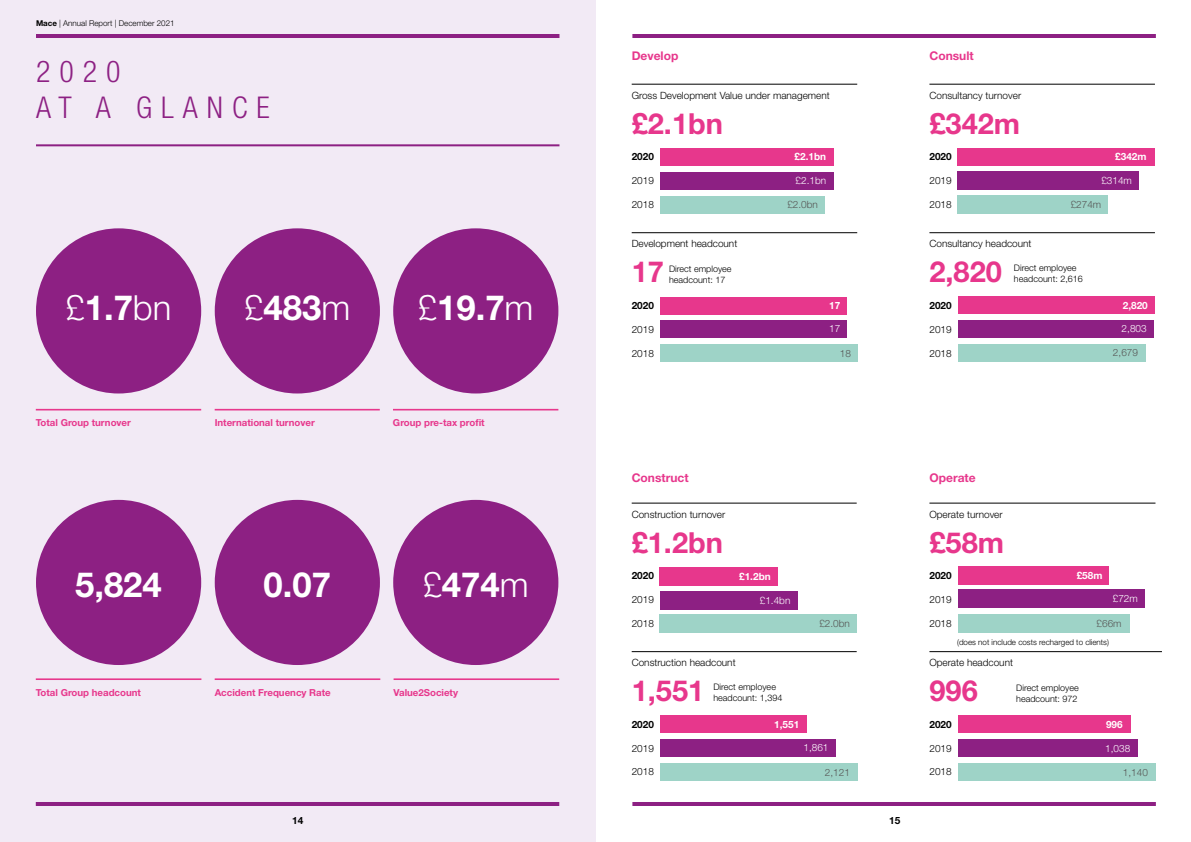
<style>
.page{position:relative;width:1191px;height:842px;background:#fff}
.page>*{position:absolute;margin:0;border:0;box-sizing:border-box;transform-origin:0 0}
.t1{font:700 34.6px "Helvetica Neue LT Std";color:#fff}
.t2{font:300 34.6px "Helvetica Neue LT Std";color:#fff}
.t3{font:300 condensed 30px/36px "Helvetica Neue LT Std";letter-spacing:.3em;color:#8d2083}
.t4{font:700 29px "Helvetica Neue LT Std";color:#e7378c}
.t5{font:700 12px "Helvetica Neue LT Std";color:#e7378c}
.t6{font:300 10px "Helvetica Neue LT Std";color:#000}
.t7{font:300 10px "Helvetica Neue LT Std";color:#fff}
.t8{font:300 10px "Helvetica Neue LT Std";color:#575756}
.t9{font:700 10px "Helvetica Neue LT Std";color:#000}
.t10{font:700 10px "Helvetica Neue LT Std";color:#fff}
.t11{font:700 9.7px "Helvetica Neue LT Std";color:#e7378c}
.t12{font:300 9px/10.8px "Helvetica Neue LT Std";color:#000}
.t13{font:300 8px "Helvetica Neue LT Std";color:#000}
.s1{font-weight:700}
.s2{font-weight:300}
</style>
<div class="page">
<div style="left:0;top:0;width:595px;height:842px;background:#f2eaf5"></div>
<hr style="left:36px;top:34px;width:523px;height:4px;background:#8d2083">
<hr style="left:36px;top:144px;width:523px;height:2px;background:#8d2083">
<hr style="left:36px;top:802px;width:523px;height:4px;background:#8d2083">
<hr style="left:632px;top:34px;width:523px;height:4px;background:#8d2083">
<hr style="left:632px;top:802px;width:523px;height:4px;background:#8d2083">
<hr style="left:36px;top:409px;width:165px;height:1px;background:#e7378c">
<hr style="left:215px;top:409px;width:165px;height:1px;background:#e7378c">
<hr style="left:393px;top:409px;width:165px;height:1px;background:#e7378c">
<hr style="left:215px;top:678px;width:165px;height:2px;background:#e7378c">
<hr style="left:393px;top:678px;width:166px;height:2px;background:#e7378c">
<hr style="left:36px;top:678px;width:165px;height:2px;background:#e7378c">
<div style="left:958px;top:614px;width:171px;height:19px;background:#9ed3c7"></div>
<div style="left:659px;top:614px;width:198px;height:19px;background:#9ed3c7"></div>
<div style="left:659px;top:591px;width:138px;height:18px;background:#8d2083"></div>
<div style="left:659px;top:567px;width:119px;height:18px;background:#e7378c"></div>
<div style="left:957px;top:195px;width:151px;height:18px;background:#9ed3c7"></div>
<div style="left:957px;top:171px;width:181px;height:19px;background:#8d2083"></div>
<div style="left:660px;top:172px;width:173px;height:17px;background:#8d2083"></div>
<div style="left:660px;top:148px;width:173px;height:17px;background:#e7378c"></div>
<div style="left:957px;top:148px;width:197px;height:17px;background:#e7378c"></div>
<div style="left:660px;top:196px;width:165px;height:17px;background:#9ed3c7"></div>
<div style="left:958px;top:740px;width:179px;height:17px;background:#8d2083"></div>
<div style="left:958px;top:716px;width:172px;height:17px;background:#e7378c"></div>
<div style="left:958px;top:764px;width:197px;height:17px;background:#9ed3c7"></div>
<div style="left:660px;top:739px;width:175px;height:17px;background:#8d2083"></div>
<div style="left:660px;top:716px;width:146px;height:17px;background:#e7378c"></div>
<div style="left:660px;top:764px;width:197px;height:17px;background:#9ed3c7"></div>
<div style="left:958px;top:296px;width:197px;height:18px;background:#e7378c"></div>
<div style="left:958px;top:320px;width:195px;height:17px;background:#8d2083"></div>
<div style="left:958px;top:344px;width:187px;height:17px;background:#9ed3c7"></div>
<div style="left:660px;top:320px;width:187px;height:17px;background:#8d2083"></div>
<div style="left:660px;top:297px;width:187px;height:17px;background:#e7378c"></div>
<div style="left:660px;top:344px;width:198px;height:18px;background:#9ed3c7"></div>
<hr style="left:631px;top:84px;width:226px;height:1px;background:#000">
<hr style="left:631px;top:232px;width:226px;height:1px;background:#000">
<hr style="left:631px;top:503px;width:225px;height:1px;background:#000">
<hr style="left:631px;top:651px;width:225px;height:1px;background:#000">
<hr style="left:929px;top:84px;width:226px;height:1px;background:#000">
<hr style="left:929px;top:232px;width:226px;height:1px;background:#000">
<hr style="left:929px;top:503px;width:226px;height:1px;background:#000">
<hr style="left:929px;top:651px;width:233px;height:1px;background:#000">
<div style="left:958px;top:590px;width:187px;height:18px;background:#8d2083"></div>
<div style="left:958px;top:566px;width:150px;height:18px;background:#e7378c"></div>
<div style="left:36px;top:228px;width:165px;height:165px;background:#8d2083;border-radius:50%"></div>
<div style="left:215px;top:228px;width:165px;height:165px;background:#8d2083;border-radius:50%"></div>
<div style="left:393px;top:228px;width:165px;height:165px;background:#8d2083;border-radius:50%"></div>
<div style="left:36px;top:500px;width:165px;height:165px;background:#8d2083;border-radius:50%"></div>
<div style="left:215px;top:500px;width:165px;height:165px;background:#8d2083;border-radius:50%"></div>
<div style="left:393px;top:500px;width:165px;height:165px;background:#8d2083;border-radius:50%"></div>
<p class="t13" style="left:36px;top:18px;width:140px"><span class="s1">Mace</span> | Annual Report | December 2021</p>
<h2 class="t3" style="left:36px;top:54px;width:235px">2020<br>AT A GLANCE</h2>
<h1 class="t2" style="left:66px;top:287px;width:107px">£<span class="s1">1.7</span>bn</h1>
<h1 class="t1" style="left:244px;top:286px;width:107px"><span class="s2">£</span>483<span class="s2">m</span></h1>
<h1 class="t1" style="left:418px;top:286px;width:117px"><span class="s2">£</span>19.7<span class="s2">m</span></h1>
<p class="t11" style="left:36px;top:417px;width:97px">Total Group turnover</p>
<p class="t11" style="left:215px;top:417px;width:102px">International turnover</p>
<p class="t11" style="left:393px;top:417px;width:93px">Group pre-tax profit</p>
<h1 class="t1" style="left:75px;top:563px;width:88px">5,824</h1>
<h1 class="t1" style="left:263px;top:563px;width:69px">0.07</h1>
<h1 class="t1" style="left:423px;top:563px;width:107px"><span class="s2">£</span>474<span class="s2">m</span></h1>
<p class="t11" style="left:36px;top:686px;width:107px">Total Group headcount</p>
<p class="t11" style="left:215px;top:686px;width:118px">Accident Frequency Rate</p>
<p class="t11" style="left:393px;top:686px;width:66px">Value2Society</p>
<p class="t9" style="left:292px;top:814px;width:13px">14</p>
<p class="t5" style="left:631px;top:48px;width:48px">Develop</p>
<p class="t5" style="left:929px;top:48px;width:46px">Consult</p>
<p class="t6" style="left:631px;top:89px;width:200px">Gross Development Value under management</p>
<h3 class="t4" style="left:631px;top:105px;width:93px">£2.1bn</h3>
<p class="t6" style="left:929px;top:89px;width:93px">Consultancy turnover</p>
<h3 class="t4" style="left:929px;top:105px;width:92px">£342m</h3>
<p class="t9" style="left:631px;top:150px;width:24px">2020</p>
<p class="t10" style="left:794px;top:150px;width:33px">£2.1bn</p>
<p class="t10" style="left:1115px;top:150px;width:33px">£342m</p>
<p class="t9" style="left:929px;top:150px;width:24px">2020</p>
<p class="t6" style="left:631px;top:174px;width:24px">2019</p>
<p class="t7" style="left:795px;top:175px;width:32px">£2.1bn</p>
<p class="t6" style="left:929px;top:174px;width:24px">2019</p>
<p class="t7" style="left:1101px;top:175px;width:32px">£314m</p>
<p class="t6" style="left:631px;top:199px;width:24px">2018</p>
<p class="t8" style="left:787px;top:199px;width:32px">£2.0bn</p>
<p class="t6" style="left:929px;top:198px;width:24px">2018</p>
<p class="t8" style="left:1070px;top:198px;width:32px">£274m</p>
<p class="t6" style="left:631px;top:238px;width:107px">Development headcount</p>
<p class="t6" style="left:929px;top:238px;width:104px">Consultancy headcount</p>
<h3 class="t4" style="left:631px;top:254px;width:34px">17</h3>
<p class="t12" style="left:669px;top:263px;width:64px">Direct employee headcount: 17</p>
<h3 class="t4" style="left:929px;top:254px;width:74px">2,820</h3>
<p class="t12" style="left:1014px;top:263px;width:70px">Direct employee headcount: 2,616</p>
<p class="t9" style="left:631px;top:299px;width:24px">2020</p>
<p class="t6" style="left:631px;top:323px;width:24px">2019</p>
<p class="t10" style="left:829px;top:299px;width:13px">17</p>
<p class="t7" style="left:829px;top:323px;width:13px">17</p>
<p class="t9" style="left:929px;top:299px;width:24px">2020</p>
<p class="t6" style="left:929px;top:323px;width:24px">2019</p>
<p class="t10" style="left:1122px;top:299px;width:27px">2,820</p>
<p class="t7" style="left:1121px;top:323px;width:27px">2,803</p>
<p class="t6" style="left:631px;top:347px;width:24px">2018</p>
<p class="t8" style="left:839px;top:347px;width:13px">18</p>
<p class="t6" style="left:929px;top:347px;width:24px">2018</p>
<p class="t8" style="left:1113px;top:347px;width:27px">2,679</p>
<p class="t5" style="left:631px;top:471px;width:58px">Construct</p>
<p class="t5" style="left:929px;top:471px;width:48px">Operate</p>
<p class="t6" style="left:631px;top:508px;width:95px">Construction turnover</p>
<p class="t6" style="left:929px;top:508px;width:75px">Operate turnover</p>
<h3 class="t4" style="left:631px;top:524px;width:93px">£1.2bn</h3>
<h3 class="t4" style="left:929px;top:524px;width:76px">£58m</h3>
<p class="t9" style="left:631px;top:569px;width:24px">2020</p>
<p class="t10" style="left:739px;top:570px;width:33px">£1.2bn</p>
<p class="t9" style="left:929px;top:569px;width:24px">2020</p>
<p class="t10" style="left:1076px;top:569px;width:27px">£58m</p>
<p class="t6" style="left:631px;top:593px;width:24px">2019</p>
<p class="t7" style="left:760px;top:594px;width:32px">£1.4bn</p>
<p class="t6" style="left:929px;top:593px;width:24px">2019</p>
<p class="t7" style="left:1112px;top:593px;width:27px">£72m</p>
<p class="t6" style="left:631px;top:617px;width:24px">2018</p>
<p class="t8" style="left:819px;top:617px;width:32px">£2.0bn</p>
<p class="t6" style="left:929px;top:617px;width:24px">2018</p>
<p class="t8" style="left:1096px;top:617px;width:27px">£66m</p>
<p class="t13" style="left:957px;top:637px;width:153px">(does not include costs recharged to clients)</p>
<p class="t6" style="left:631px;top:657px;width:105px">Construction headcount</p>
<p class="t6" style="left:929px;top:657px;width:85px">Operate headcount</p>
<h3 class="t4" style="left:631px;top:673px;width:74px">1,551</h3>
<p class="t12" style="left:713px;top:682px;width:70px">Direct employee headcount: 1,394</p>
<h3 class="t4" style="left:929px;top:673px;width:50px">996</h3>
<p class="t12" style="left:1016px;top:682px;width:64px">Direct employee headcount: 972</p>
<p class="t9" style="left:631px;top:718px;width:24px">2020</p>
<p class="t10" style="left:774px;top:718px;width:27px">1,551</p>
<p class="t9" style="left:929px;top:718px;width:24px">2020</p>
<p class="t10" style="left:1106px;top:718px;width:18px">996</p>
<p class="t6" style="left:631px;top:742px;width:24px">2019</p>
<p class="t7" style="left:803px;top:742px;width:27px">1,861</p>
<p class="t6" style="left:929px;top:742px;width:24px">2019</p>
<p class="t7" style="left:1105px;top:742px;width:27px">1,038</p>
<p class="t6" style="left:631px;top:766px;width:24px">2018</p>
<p class="t8" style="left:825px;top:766px;width:27px">2,121</p>
<p class="t6" style="left:929px;top:766px;width:24px">2018</p>
<p class="t8" style="left:1123px;top:766px;width:27px">1,140</p>
<p class="t9" style="left:889px;top:814px;width:13px">15</p>
</div>
